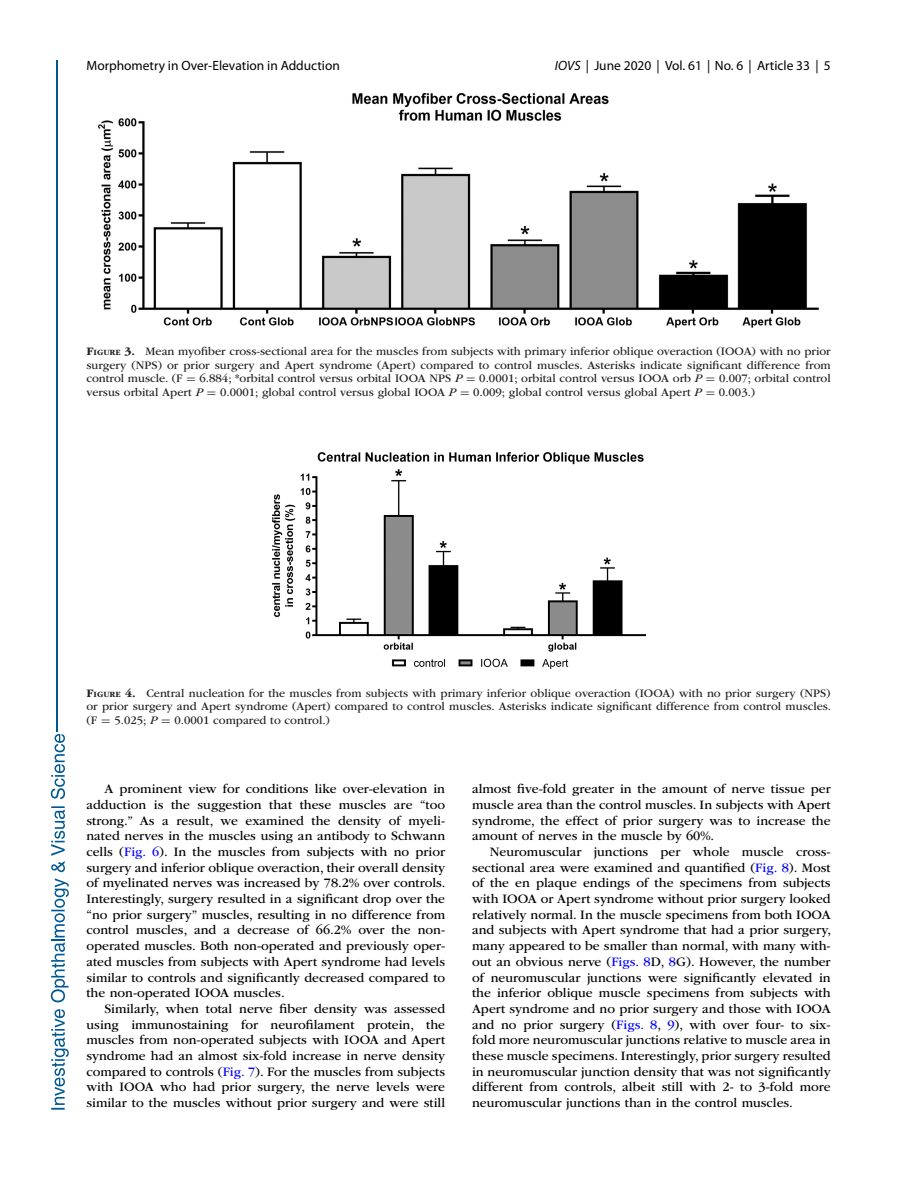
<style>
.page{position:relative;width:918px;height:1188px;background:#fff}
.page>*{position:absolute;margin:0;border:0;box-sizing:border-box;transform-origin:0 0}
.t1{font:13.5px/15.8px "ITC Garamond Std";color:#000;text-align:justify}
.t2{font:13.5px "Myriad Pro";color:#000}
.t3{font:12px/13.5px "ITC Garamond Std";color:#231f20;text-align:justify}
.s1{font-style:italic}
.s2{font-weight:700}
.s3{font-weight:700;font-size:8.4px}
.s4{font-family:"MTSY"}
.s5{color:#00f}
</style>
<div class="page">
<hr style="left:57px;top:60px;width:1px;height:672px;background:#005892">
<svg style="left:51px;top:734px;width:18px;height:376px"></svg>
<img style="left:99px;top:93px;width:720px;height:234px">
<img style="left:273px;top:453px;width:372px;height:215px">
<p class="t2" style="left:86px;top:57px;width:255px">Morphometry in Over-Elevation in Adduction</p>
<p class="t2" style="left:555px;top:57px;width:277px"><span class="s1">IOVS</span> | June 2020 | Vol. 61 | No. 6 | Article 33 | 5</p>
<p class="t3" style="left:86px;top:346px;width:746px"><span class="s2">F</span><span class="s3">IGURE</span> <span class="s2">3.</span> Mean myofiber cross-sectional area for the muscles from subjects with primary inferior oblique overaction (IOOA) with no prior surgery (NPS) or prior surgery and Apert syndrome (Apert) compared to control muscles. Asterisks indicate significant difference from control muscle. (F <span class="s4">=</span> 6.884; *orbital control versus orbital IOOA NPS <span class="s1">P</span> <span class="s4">=</span> 0.0001; orbital control versus IOOA orb <span class="s1">P</span> <span class="s4">=</span> 0.007; orbital control versus orbital Apert <span class="s1">P</span> <span class="s4">=</span> 0.0001; global control versus global IOOA <span class="s1">P</span> <span class="s4">=</span> 0.009; global control versus global Apert <span class="s1">P</span> <span class="s4">=</span> 0.003.)</p>
<p class="t3" style="left:86px;top:687px;width:746px"><span class="s2">F</span><span class="s3">IGURE</span> <span class="s2">4.</span> Central nucleation for the muscles from subjects with primary inferior oblique overaction (IOOA) with no prior surgery (NPS) or prior surgery and Apert syndrome (Apert) compared to control muscles. Asterisks indicate significant difference from control muscles. (F <span class="s4">=</span> 5.025; <span class="s1">P</span> <span class="s4">=</span> 0.0001 compared to control.)</p>
<p class="t1" style="left:86px;top:782px;width:361px;text-indent:18px">A prominent view for conditions like over-elevation in adduction is the suggestion that these muscles are “too strong.” As a result, we examined the density of myeli&shy;nated nerves in the muscles using an antibody to Schwann cells (<span class="s5">Fig. 6</span>). In the muscles from subjects with no prior surgery and inferior oblique overaction, their overall density of myelinated nerves was increased by 78.2% over controls.<br>Interestingly, surgery resulted in a significant drop over the “no prior surgery” muscles, resulting in no difference from control muscles, and a decrease of 66.2% over the non&shy;operated muscles. Both non-operated and previously oper&shy;ated muscles from subjects with Apert syndrome had levels similar to controls and significantly decreased compared to the non-operated IOOA muscles.</p>
<p class="t1" style="left:86px;top:1002px;width:360px;text-indent:18px">Similarly, when total nerve fiber density was assessed using immunostaining for neurofilament protein, the muscles from non-operated subjects with IOOA and Apert syndrome had an almost six-fold increase in nerve density compared to controls (<span class="s5">Fig. 7</span>). For the muscles from subjects with IOOA who had prior surgery, the nerve levels were similar to the muscles without prior surgery and were still</p>
<p class="t1" style="left:472px;top:782px;width:360px">almost five-fold greater in the amount of nerve tissue per muscle area than the control muscles. In subjects with Apert syndrome, the effect of prior surgery was to increase the amount of nerves in the muscle by 60%.</p>
<p class="t1" style="left:472px;top:845px;width:361px;text-indent:18px">Neuromuscular junctions per whole muscle cross&shy;sectional area were examined and quantified (<span class="s5">Fig. 8</span>). Most of the en plaque endings of the specimens from subjects with IOOA or Apert syndrome without prior surgery looked relatively normal. In the muscle specimens from both IOOA and subjects with Apert syndrome that had a prior surgery, many appeared to be smaller than normal, with many with&shy;out an obvious nerve (<span class="s5">Figs. 8</span>D, <span class="s5">8</span>G). However, the number of neuromuscular junctions were significantly elevated in the inferior oblique muscle specimens from subjects with Apert syndrome and no prior surgery and those with IOOA and no prior surgery (<span class="s5">Figs. 8</span>, <span class="s5">9</span>), with over four- to six&shy;fold more neuromuscular junctions relative to muscle area in these muscle specimens. Interestingly, prior surgery resulted in neuromuscular junction density that was not significantly different from controls, albeit still with 2- to 3-fold more neuromuscular junctions than in the control muscles.</p>
</div>
